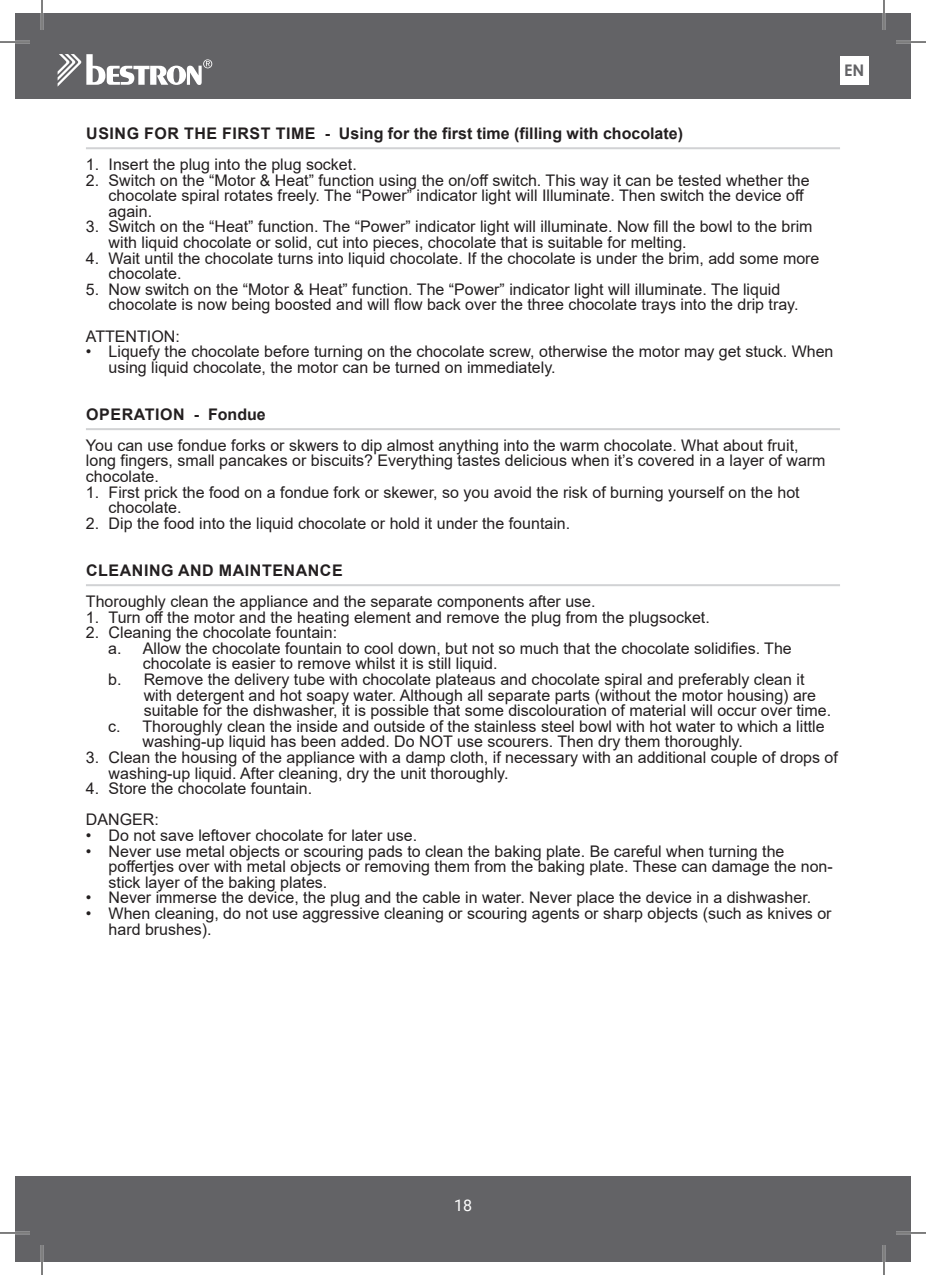
<style>
.page{position:relative;width:926px;height:1275px;background:#fff}
.page>*{position:absolute;margin:0;border:0;box-sizing:border-box;transform-origin:0 0}
.t1{font:16px/15.6px "Arial";color:#231f20}
.t2{font:700 16px "Arial";color:#231f20}
.t3{font:700 16px "Arial";letter-spacing:.035em;color:#231f20}
.t4{font:16px "Roboto";color:#fff}
.t5{font:700 16px "Century Gothic";color:#636366}
</style>
<div class="page">
<div style="left:15px;top:14px;width:896px;height:85px;background:#636366"></div>
<div style="left:15px;top:1176px;width:896px;height:85px;background:#636366"></div>
<svg style="left:58px;top:54px;width:154px;height:32px"></svg>
<div style="left:840px;top:56px;width:28px;height:29px;background:#fff"></div>
<hr style="left:86px;top:147px;width:754px;height:2px;background:#d1d2d4">
<hr style="left:86px;top:428px;width:754px;height:2px;background:#d1d2d4">
<hr style="left:86px;top:584px;width:754px;height:2px;background:#d1d2d4">
<hr style="left:0;top:41px;width:30px;height:2px;background:#fff">
<hr style="left:896px;top:41px;width:30px;height:2px;background:#fff">
<hr style="left:0;top:1231px;width:30px;height:3px;background:#fff">
<hr style="left:896px;top:1231px;width:30px;height:3px;background:#fff">
<hr style="left:41px;top:0;width:2px;height:30px;background:#fff">
<hr style="left:41px;top:1245px;width:2px;height:30px;background:#fff">
<hr style="left:883px;top:0;width:2px;height:30px;background:#fff">
<hr style="left:883px;top:1245px;width:2px;height:30px;background:#fff">
<hr style="left:0;top:42px;width:30px;height:1px;background:#000">
<hr style="left:896px;top:42px;width:30px;height:1px;background:#000">
<hr style="left:0;top:1232px;width:30px;height:1px;background:#000">
<hr style="left:896px;top:1232px;width:30px;height:1px;background:#000">
<hr style="left:42px;top:0;width:1px;height:30px;background:#000">
<hr style="left:42px;top:1245px;width:1px;height:30px;background:#000">
<hr style="left:884px;top:0;width:1px;height:30px;background:#000">
<hr style="left:884px;top:1245px;width:1px;height:30px;background:#000">
<p class="t5" style="left:844px;top:58px;width:22px">EN</p>
<p class="t2" style="left:86px;top:122px;width:598px">USING FOR THE FIRST TIME - Using for the first time (filling with chocolate)</p>
<p class="t1" style="left:86px;top:156px;width:272px">1. Insert the plug into the plug socket.</p>
<p class="t1" style="left:109px;top:172px;width:703px;text-indent:-23px">2. Switch on the “Motor &amp; Heat” function using the on/off switch. This way it can be tested whether the chocolate spiral rotates freely. The “Power” indicator light will Illuminate. Then switch the device off again.</p>
<p class="t1" style="left:109px;top:219px;width:705px;text-indent:-23px">3. Switch on the “Heat” function. The “Power” indicator light will illuminate. Now fill the bowl to the brim with liquid chocolate or solid, cut into pieces, chocolate that is suitable for melting.</p>
<p class="t1" style="left:109px;top:250px;width:712px;text-indent:-23px">4. Wait until the chocolate turns into liquid chocolate. If the chocolate is under the brim, add some more chocolate.</p>
<p class="t1" style="left:109px;top:281px;width:691px;text-indent:-23px">5. Now switch on the “Motor &amp; Heat” function. The “Power” indicator light will illuminate. The liquid chocolate is now being boosted and will flow back over the three chocolate trays into the drip tray.</p>
<p class="t1" style="left:86px;top:328px;width:95px">ATTENTION:</p>
<p class="t1" style="left:109px;top:344px;width:726px;text-indent:-23px">• Liquefy the chocolate before turning on the chocolate screw, otherwise the motor may get stuck. When using liquid chocolate, the motor can be turned on immediately.</p>
<p class="t3" style="left:86px;top:403px;width:181px">OPERATION - Fondue</p>
<p class="t1" style="left:86px;top:437px;width:741px">You can use fondue forks or skwers to dip almost anything into the warm chocolate. What about fruit, long fingers, small pancakes or biscuits? Everything tastes delicious when it’s covered in a layer of warm chocolate.</p>
<p class="t1" style="left:109px;top:484px;width:693px;text-indent:-23px">1. First prick the food on a fondue fork or skewer, so you avoid the risk of burning yourself on the hot chocolate.</p>
<p class="t1" style="left:86px;top:515px;width:486px">2. Dip the food into the liquid chocolate or hold it under the fountain.</p>
<p class="t3" style="left:86px;top:559px;width:258px">CLEANING AND MAINTENANCE</p>
<p class="t1" style="left:86px;top:593px;width:511px">Thoroughly clean the appliance and the separate components after use.</p>
<p class="t1" style="left:86px;top:609px;width:625px">1. Turn off the motor and the heating element and remove the plug from the plugsocket.</p>
<p class="t1" style="left:86px;top:624px;width:253px">2. Cleaning the chocolate fountain:</p>
<p class="t1" style="left:108px;top:640px;width:685px">a. Allow the chocolate fountain to cool down, but not so much that the chocolate solidifies. The</p>
<p class="t1" style="left:143px;top:656px;width:356px">chocolate is easier to remove whilst it is still liquid.</p>
<p class="t1" style="left:108px;top:671px;width:698px">b. Remove the delivery tube with chocolate plateaus and chocolate spiral and preferably clean it</p>
<p class="t1" style="left:144px;top:687px;width:674px">with detergent and hot soapy water. Although all separate parts (without the motor housing) are</p>
<p class="t1" style="left:144px;top:702px;width:689px">suitable for the dishwasher, it is possible that some discolouration of material will occur over time.</p>
<p class="t1" style="left:108px;top:718px;width:718px">c. Thoroughly clean the inside and outside of the stainless steel bowl with hot water to which a little</p>
<p class="t1" style="left:143px;top:734px;width:602px">washing-up liquid has been added. Do NOT use scourers. Then dry them thoroughly.</p>
<p class="t1" style="left:109px;top:749px;width:731px;text-indent:-23px">3. Clean the housing of the appliance with a damp cloth, if necessary with an additional couple of drops of washing-up liquid. After cleaning, dry the unit thoroughly.</p>
<p class="t1" style="left:86px;top:773px;width:228px;line-height:31.2px">4. Store the chocolate fountain.<br>DANGER:</p>
<p class="t1" style="left:86px;top:827px;width:333px">• Do not save leftover chocolate for later use.</p>
<p class="t1" style="left:109px;top:843px;width:726px;text-indent:-23px">• Never use metal objects or scouring pads to clean the baking plate. Be careful when turning the poffertjes over with metal objects or removing them from the baking plate. These can damage the non&shy;stick layer of the baking plates.</p>
<p class="t1" style="left:86px;top:890px;width:727px">• Never immerse the device, the plug and the cable in water. Never place the device in a dishwasher.</p>
<p class="t1" style="left:109px;top:905px;width:724px;text-indent:-23px">• When cleaning, do not use aggressive cleaning or scouring agents or sharp objects (such as knives or hard brushes).</p>
<p class="t4" style="left:454px;top:1193px;width:19px">18</p>
</div>
